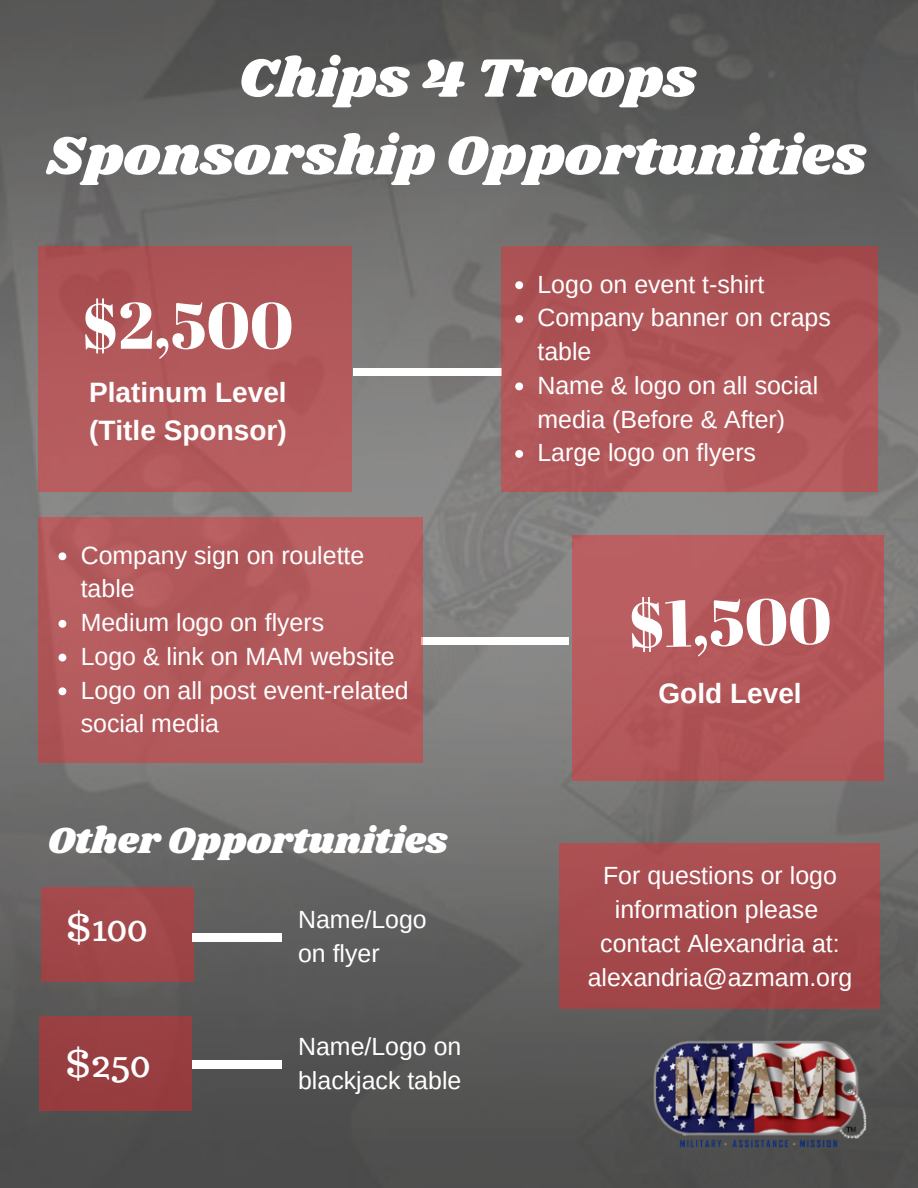
<style>
.page{position:relative;width:918px;height:1188px;background:#fff}
.page>*{position:absolute;margin:0;border:0;box-sizing:border-box;transform-origin:0 0}
.t1{font:65.4px "Abril Fatface";color:#fff}
.t2{font:55.95px/77.7px "Shrikhand";color:#fff;text-align:center}
.t3{font:37.35px "Shrikhand";color:#fff}
.t4{font:37.35px "Trocchi";color:#fff}
.t5{font:700 28.05px/38.2px "Arimo";color:#fff}
.t6{font:24.9px/33.8px "Arimo";color:#fff}
</style>
<div class="page">
<img style="left:0;top:0;width:918px;height:1188px">
<div style="left:38px;top:246px;width:314px;height:246px;background:#b2585b"></div>
<div style="left:41px;top:888px;width:152px;height:94px;background:#a1474a"></div>
<div style="left:39px;top:1016px;width:153px;height:94px;background:#973e41"></div>
<div style="left:573px;top:536px;width:311px;height:245px;background:#b3575a"></div>
<div style="left:559px;top:844px;width:321px;height:165px;background:#a64a4d"></div>
<div style="left:354px;top:368px;width:45px;height:8px;background:#fff"></div>
<div style="left:456px;top:368px;width:45px;height:8px;background:#fff"></div>
<div style="left:398px;top:368px;width:59px;height:8px;background:#fff"></div>
<div style="left:421px;top:637px;width:46px;height:8px;background:#fff"></div>
<div style="left:523px;top:637px;width:46px;height:8px;background:#fff"></div>
<div style="left:465px;top:637px;width:60px;height:8px;background:#fff"></div>
<div style="left:193px;top:933px;width:46px;height:8px;background:#fff"></div>
<div style="left:236px;top:933px;width:46px;height:8px;background:#fff"></div>
<div style="left:193px;top:1060px;width:46px;height:8px;background:#fff"></div>
<div style="left:236px;top:1060px;width:46px;height:8px;background:#fff"></div>
<div style="left:501px;top:246px;width:376px;height:246px;background:#af5558"></div>
<div style="left:38px;top:518px;width:385px;height:245px;background:#b45a5c"></div>
<svg style="left:515px;top:281px;width:8px;height:8px"></svg>
<svg style="left:515px;top:315px;width:8px;height:8px"></svg>
<svg style="left:515px;top:382px;width:8px;height:8px"></svg>
<svg style="left:515px;top:450px;width:8px;height:8px"></svg>
<svg style="left:58px;top:552px;width:8px;height:8px"></svg>
<svg style="left:58px;top:620px;width:8px;height:8px"></svg>
<svg style="left:58px;top:654px;width:8px;height:8px"></svg>
<svg style="left:58px;top:687px;width:8px;height:8px"></svg>
<img style="left:629px;top:1037px;width:264px;height:111px">
<h2 class="t2" style="left:46px;top:41px;width:821px">Chips 4 Troops<br>Sponsorship Opportunities</h2>
<h1 class="t1" style="left:81px;top:280px;width:214px">$2,500</h1>
<p class="t5" style="left:89px;top:373px;width:199px">Platinum Level (Title Sponsor)</p>
<p class="t6" style="left:81px;top:538px;width:329px">Company sign on roulette table<br>Medium logo on flyers<br>Logo &amp; link on MAM website<br>Logo on all post event-related social media</p>
<h3 class="t3" style="left:48px;top:814px;width:401px">Other Opportunities</h3>
<h3 class="t4" style="left:67px;top:902px;width:82px">$100</h3>
<h3 class="t4" style="left:66px;top:1039px;width:86px">$250</h3>
<p class="t6" style="left:298px;top:903px;width:130px">Name/Logo on flyer</p>
<p class="t6" style="left:298px;top:1030px;width:165px">Name/Logo on blackjack table</p>
<p class="t6" style="left:537px;top:267px;width:295px">Logo on event t-shirt<br>Company banner on craps table<br>Name &amp; logo on all social media (Before &amp; After)<br>Large logo on flyers</p>
<h1 class="t1" style="left:627px;top:578px;width:205px;rotate:-1deg">$1,500</h1>
<p class="t5" style="left:659px;top:674px;width:145px">Gold Level</p>
<p class="t6" style="left:588px;top:859px;width:266px;text-align:center">For questions or logo information please contact Alexandria at: alexandria@azmam.org</p>
</div>
